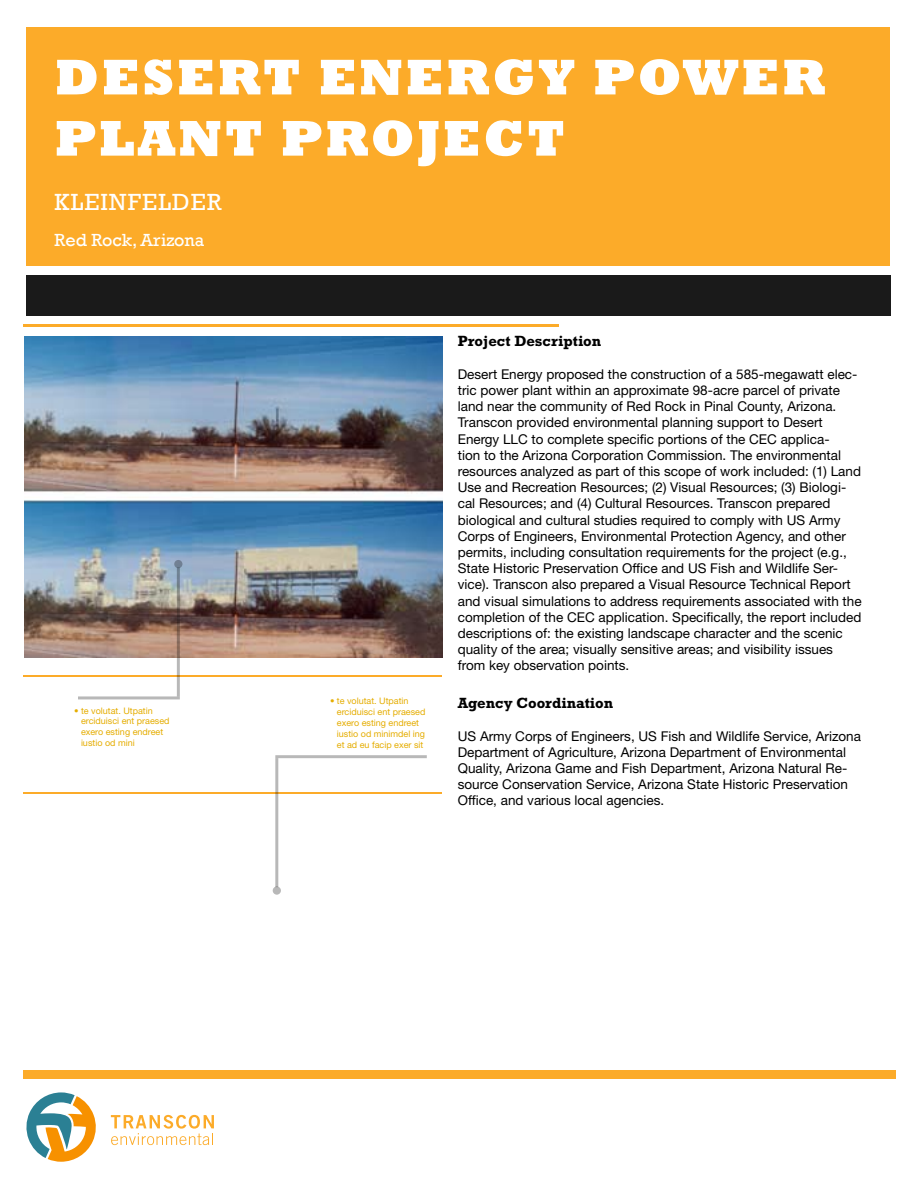
<style>
.page{position:relative;width:918px;height:1188px;background:#fff}
.page>*{position:absolute;margin:0;border:0;box-sizing:border-box;transform-origin:0 0}
.t1{font:800 51px/61.2px "Rockwell";letter-spacing:.05em;color:#fff}
.t2{font:24px "Rockwell";letter-spacing:.05em;color:#fff}
.t3{font:18px "Rockwell";color:#fff}
.t4{font:700 15px "Rockwell Std";color:#000}
.t5{font:13.5px/16.2px "Helvetica Neue LT Std";color:#000}
.t6{font:9px/10.8px "Helvetica Neue LT Std";color:#e5ad00}
</style>
<div class="page">
<div style="left:26px;top:28px;width:864px;height:238px;background:#fcab29"></div>
<div style="left:27px;top:275px;width:864px;height:41px;background:#1a1a1a"></div>
<hr style="left:23px;top:325px;width:536px;height:2px;background:#fcab29">
<div style="left:23px;top:1070px;width:873px;height:9px;background:#fcab29"></div>
<svg style="left:26px;top:1092px;width:70px;height:70px"></svg>
<svg style="left:111px;top:1115px;width:103px;height:30px"></svg>
<hr style="left:23px;top:792px;width:419px;height:2px;background:#fcab29">
<hr style="left:275px;top:758px;width:3px;height:129px;background:#000">
<hr style="left:275px;top:755px;width:152px;height:3px;background:#000">
<svg style="left:273px;top:886px;width:8px;height:9px"></svg>
<hr style="left:23px;top:675px;width:419px;height:2px;background:#fcab29">
<img style="left:24px;top:336px;width:418px;height:321px">
<hr style="left:177px;top:567px;width:3px;height:129px;background:#000">
<hr style="left:78px;top:696px;width:102px;height:3px;background:#000">
<div style="left:174px;top:560px;width:8px;height:8px;background:#718093;border-radius:50%"></div>
<h1 class="t1" style="left:54px;top:47px;width:773px">DESERT ENERGY POWER<br>PLANT PROJECT</h1>
<h2 class="t2" style="left:54px;top:188px;width:169px">Kleinfelder</h2>
<h3 class="t3" style="left:54px;top:229px;width:151px">Red Rock, Arizona</h3>
<p class="t6" style="left:81px;top:705px;width:90px;text-indent:-7px">• te volutat. Utpatin erciduisci ent praesed exero esting endreet iustio od mini</p>
<p class="t6" style="left:337px;top:696px;width:90px;text-indent:-7px">• te volutat. Utpatin erciduisci ent praesed exero esting endreet iustio od minimdel ing et ad eu facip exer sit</p>
<p class="t4" style="left:458px;top:332px;width:145px">Project Description</p>
<p class="t5" style="left:458px;top:366px;width:405px">Desert Energy proposed the construction of a 585-megawatt elec&shy;tric power plant within an approximate 98-acre parcel of private land near the community of Red Rock in Pinal County, Arizona.<br>Transcon provided environmental planning support to Desert Energy LLC to complete specific portions of the CEC applica-<br>tion to the Arizona Corporation Commission. The environmental resources analyzed as part of this scope of work included: (1) Land Use and Recreation Resources; (2) Visual Resources; (3) Biologi&shy;cal Resources; and (4) Cultural Resources. Transcon prepared biological and cultural studies required to comply with US Army Corps of Engineers, Environmental Protection Agency, and other permits, including consultation requirements for the project (e.g., State Historic Preservation Office and US Fish and Wildlife Ser&shy;vice). Transcon also prepared a Visual Resource Technical Report and visual simulations to address requirements associated with the completion of the CEC application. Specifically, the report included descriptions of: the existing landscape character and the scenic quality of the area; visually sensitive areas; and visibility issues from key observation points.</p>
<p class="t4" style="left:458px;top:694px;width:157px">Agency Coordination</p>
<p class="t5" style="left:458px;top:727px;width:405px">US Army Corps of Engineers, US Fish and Wildlife Service, Arizona Department of Agriculture, Arizona Department of Environmental Quality, Arizona Game and Fish Department, Arizona Natural Re&shy;source Conservation Service, Arizona State Historic Preservation Office, and various local agencies.</p>
</div>
